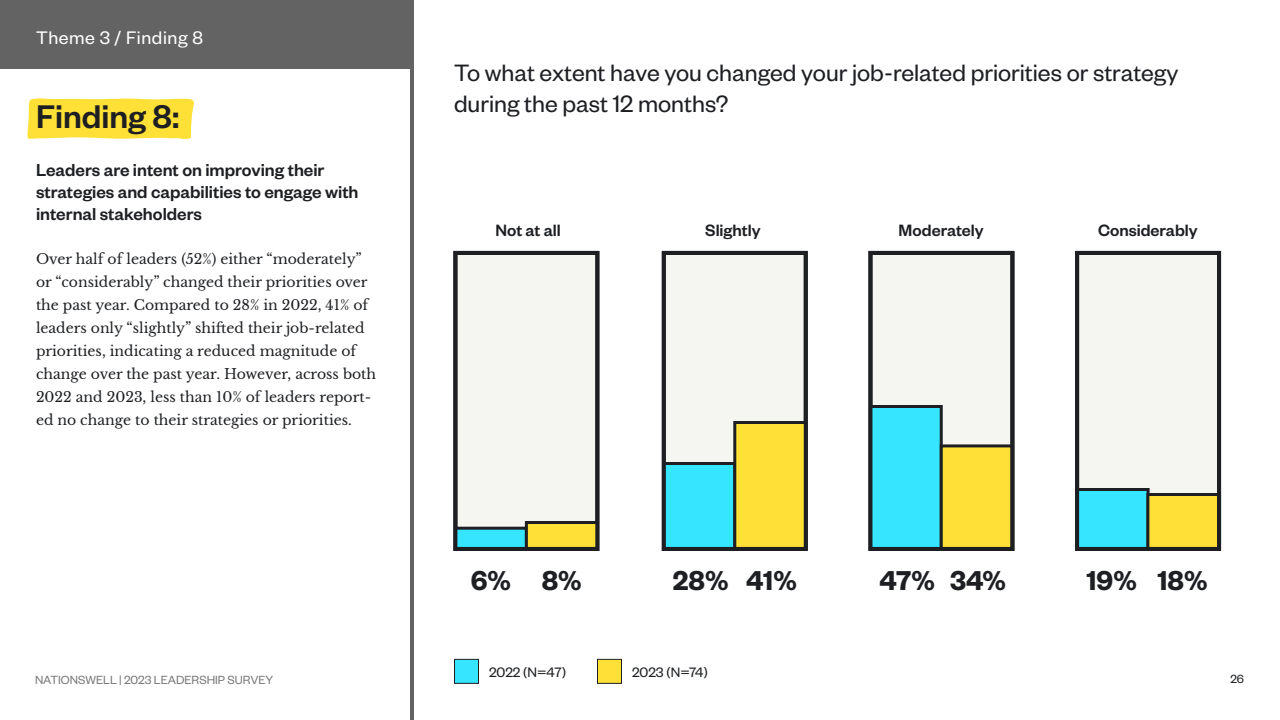
<style>
.page{position:relative;width:1280px;height:720px;background:#fff}
.page>*{position:absolute;margin:0;border:0;box-sizing:border-box;transform-origin:0 0}
.t1{font:500 36px "Founders Grotesk";color:#1d1f22}
.t2{font:600 30px "Founders Grotesk";color:#1d1f22}
.t3{font:26px/31.2px "Founders Grotesk";color:#1d1f22}
.t4{font:20px "Founders Grotesk";letter-spacing:.03em;color:#fff}
.t5{font:500 19px/22px "Founders Grotesk";color:#1d1f22}
.t6{font:500 18px "Founders Grotesk";color:#1d1f22}
.t7{font:15px "Founders Grotesk";color:#1d1f22}
.t8{font:14px/23px "Libre Baskerville";color:#1d1f22}
.t9{font:13px "Founders Grotesk";color:#1d1f22}
</style>
<div class="page">
<hr style="left:410px;top:0;width:4px;height:720px;background:#646363">
<svg style="left:27px;top:98px;width:167px;height:41px;background:#ffe142"></svg>
<div style="left:1075px;top:251px;width:146px;height:300px;background:#f5f5f1"></div>
<div style="left:1076px;top:488px;width:74px;height:63px;background:#36e5ff;border:3px solid #1d1f22"></div>
<div style="left:1146px;top:493px;width:74px;height:58px;background:#ffe036;border:3px solid #1d1f22"></div>
<div style="left:1075px;top:251px;width:146px;height:300px;border:4px solid #1d1f22"></div>
<div style="left:662px;top:251px;width:146px;height:300px;background:#f5f5f1"></div>
<div style="left:662px;top:462px;width:74px;height:89px;background:#36e5ff;border:3px solid #1d1f22"></div>
<div style="left:733px;top:421px;width:74px;height:130px;background:#ffe036;border:3px solid #1d1f22"></div>
<div style="left:662px;top:251px;width:146px;height:300px;border:4px solid #1d1f22"></div>
<div style="left:868px;top:251px;width:146px;height:300px;background:#f5f5f1"></div>
<div style="left:869px;top:405px;width:74px;height:146px;background:#36e5ff;border:3px solid #1d1f22"></div>
<div style="left:940px;top:444px;width:74px;height:107px;background:#ffe036;border:3px solid #1d1f22"></div>
<div style="left:868px;top:251px;width:146px;height:300px;border:4px solid #1d1f22"></div>
<div style="left:453px;top:251px;width:146px;height:300px;background:#f5f5f1"></div>
<div style="left:454px;top:527px;width:74px;height:24px;background:#36e5ff;border:3px solid #1d1f22"></div>
<div style="left:525px;top:521px;width:74px;height:30px;background:#ffe036;border:3px solid #1d1f22"></div>
<div style="left:453px;top:251px;width:146px;height:300px;border:4px solid #1d1f22"></div>
<div style="left:454px;top:659px;width:25px;height:25px;background:#36e5ff;border:1px solid #1d1f22"></div>
<div style="left:597px;top:659px;width:25px;height:25px;background:#ffe036;border:1px solid #1d1f22"></div>
<div style="left:0;top:0;width:414px;height:68px;background:#646363"></div>
<h3 class="t4" style="left:36px;top:25px;width:168px">Theme 3 / Finding 8</h3>
<h1 class="t1" style="left:36px;top:94px;width:145px">Finding 8:</h1>
<h3 class="t5" style="left:36px;top:158px;width:324px">Leaders are intent on improving their strategies and capabilities to engage with internal stakeholders</h3>
<p class="t8" style="left:36px;top:248px;width:342px">Over half of leaders (52%) either “moderately” or “considerably” changed their priorities over the past year. Compared to 28% in 2022, 41% of leaders only “slightly” shifted their job-related priorities, indicating a reduced magnitude of change over the past year. However, across both 2022 and 2023, less than 10% of leaders report&shy;ed no change to their strategies or priorities.</p>
<h3 class="t3" style="left:454px;top:56px;width:726px">To what extent have you changed your job-related priorities or strategy during the past 12 months?</h3>
<p class="t6" style="left:495px;top:219px;width:67px">Not at all</p>
<p class="t6" style="left:705px;top:219px;width:57px">Slightly</p>
<p class="t6" style="left:899px;top:219px;width:87px">Moderately</p>
<p class="t6" style="left:1098px;top:219px;width:101px">Considerably</p>
<h2 class="t2" style="left:471px;top:562px;width:112px">6% 8%</h2>
<h2 class="t2" style="left:673px;top:562px;width:125px">28% 41%</h2>
<h2 class="t2" style="left:879px;top:562px;width:128px">47% 34%</h2>
<h2 class="t2" style="left:1086px;top:562px;width:123px">19% 18%</h2>
<p class="t7" style="left:489px;top:663px;width:79px">2022 (N=47)</p>
<p class="t7" style="left:632px;top:663px;width:77px">2023 (N=74)</p>
<p class="t9" style="left:35px;top:672px;width:240px">NATIONSWELL | 2023 LEADERSHIP SURVEY</p>
<p class="t9" style="left:1230px;top:671px;width:15px">26</p>
</div>
